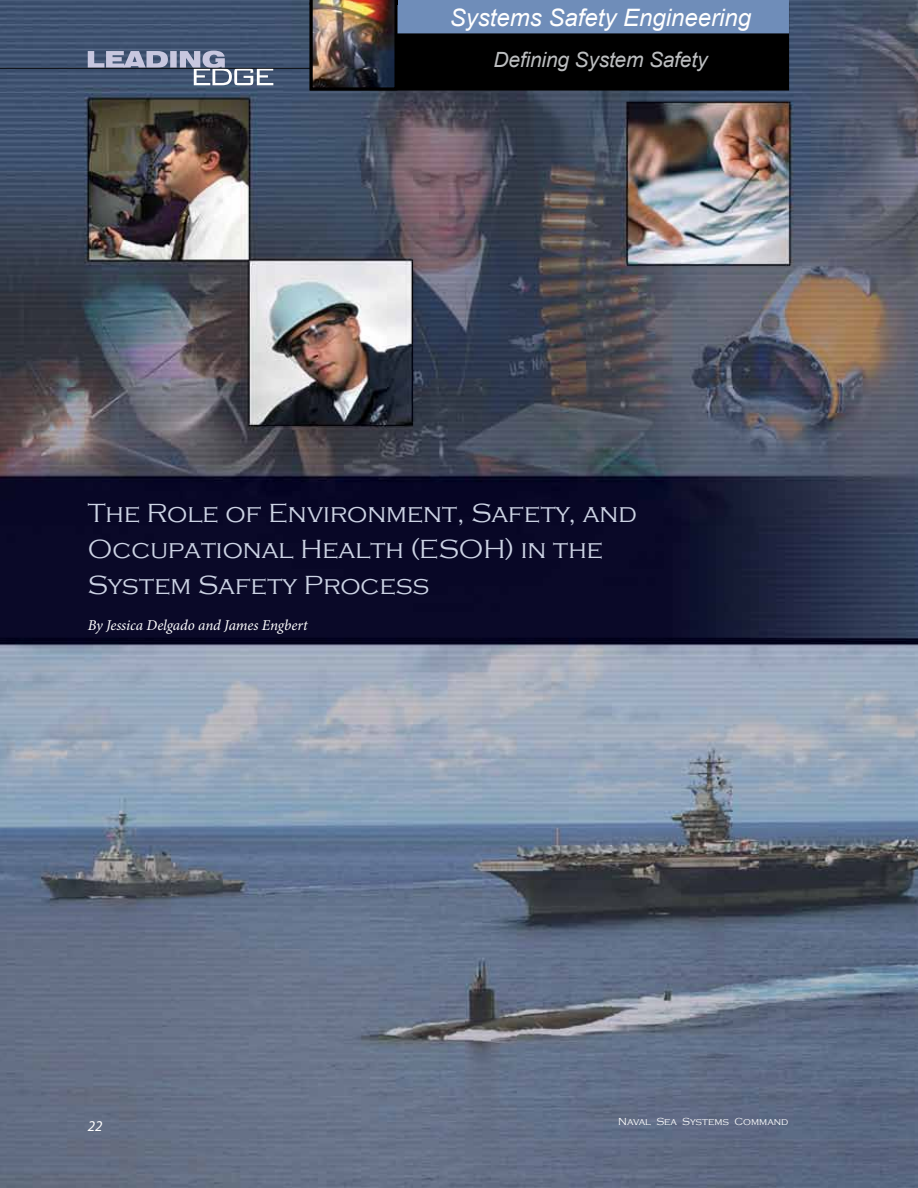
<style>
.page{position:relative;width:918px;height:1188px;background:#fff}
.page>*{position:absolute;margin:0;border:0;box-sizing:border-box;transform-origin:0 0}
.t1{font:300 27px/36px "Copperplate Gothic";color:#cdd4e5}
.t2{font:italic 24px "Arial";color:#fff}
.t3{font:italic 21px "Arial";letter-spacing:-.01em;color:#bcbec0}
.t4{font:italic 15px "Minion Pro";letter-spacing:-.01em;color:#fff}
.t5{font:italic 15px "Myriad Pro";color:#fff}
.t6{font:300 10.5px "Copperplate Gothic";color:#fff}
</style>
<div class="page">
<img style="left:0;top:0;width:918px;height:1188px">
<svg style="left:88px;top:51px;width:185px;height:34px;background:#717d97"></svg>
<hr style="left:0;top:68px;width:330px;height:1px;background:#000">
<div style="left:310px;top:3px;width:479px;height:87px;background:#000"></div>
<div style="left:313px;top:0;width:476px;height:33px;background:#6f8db9"></div>
<img style="left:310px;top:0;width:88px;height:88px">
<p class="t2" style="left:450px;top:3px;width:303px">Systems Safety Engineering</p>
<p class="t3" style="left:493px;top:46px;width:216px">Defining System Safety</p>
<p class="t1" style="left:88px;top:496px;width:551px">The Role of Environment, Safety, and<br>Occupational Health (ESOH) in the<br>System Safety Process</p>
<p class="t4" style="left:88px;top:615px;width:221px">By Jessica Delgado and James Engbert</p>
<p class="t5" style="left:88px;top:1116px;width:16px">22</p>
<p class="t6" style="left:618px;top:1116px;width:172px">Naval Sea Systems Command</p>
</div>
